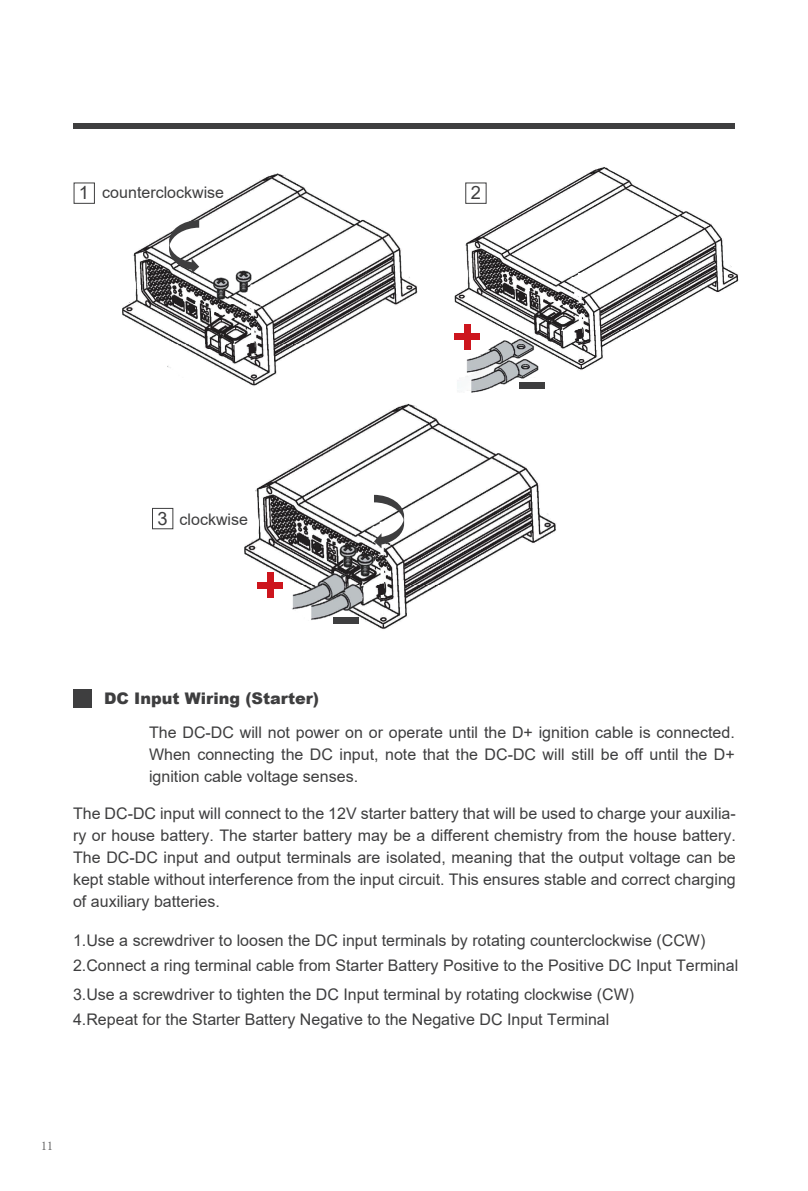
<style>
.page{position:relative;width:808px;height:1191px;background:#fff}
.page>*{position:absolute;margin:0;border:0;box-sizing:border-box;transform-origin:0 0}
.t1{font:18.4px "Arial";color:#3e3e3f}
.t2{font:16px/22px "Arial";color:#3e3e3f;text-align:justify}
.t3{font:900 16px "Arial";color:#3e3e3f}
.t4{font:12px "FZLTHJW GB1 0";color:#3e3e3f}
.s1{font-size:18.4px}
</style>
<div class="page">
<div style="left:73px;top:123px;width:662px;height:6px;background:#3e3e3f"></div>
<div style="left:73px;top:689px;width:18px;height:19px;background:#3e3e3f"></div>
<img style="left:122px;top:173px;width:296px;height:213px">
<img style="left:454px;top:167px;width:285px;height:226px">
<img style="left:244px;top:403px;width:312px;height:227px">
<svg style="left:169px;top:220px;width:30px;height:53px"></svg>
<svg style="left:374px;top:495px;width:30px;height:53px"></svg>
<div style="left:464px;top:323px;width:6px;height:26px;background:#cd151d"></div>
<div style="left:454px;top:333px;width:26px;height:7px;background:#cd151d"></div>
<div style="left:519px;top:382px;width:26px;height:7px;background:#3e3e3f"></div>
<div style="left:333px;top:617px;width:26px;height:6px;background:#3e3e3f"></div>
<div style="left:74px;top:182px;width:21px;height:22px;border:1px solid #3e3e3f"></div>
<div style="left:465px;top:182px;width:22px;height:22px;border:1px solid #3e3e3f"></div>
<div style="left:152px;top:508px;width:21px;height:21px;border:1px solid #3e3e3f"></div>
<div style="left:267px;top:572px;width:6px;height:26px;background:#cd151d"></div>
<div style="left:257px;top:582px;width:26px;height:6px;background:#cd151d"></div>
<p class="t2" style="left:79px;top:181px;width:147px"><span class="s1">1</span> counterclockwise</p>
<p class="t1" style="left:471px;top:180px;width:12px">2</p>
<p class="t1" style="left:157px;top:505px;width:12px">3</p>
<p class="t2" style="left:180px;top:508px;width:70px">clockwise</p>
<p class="t3" style="left:104px;top:686px;width:217px">DC Input Wiring (Starter)</p>
<p class="t2" style="left:149px;top:721px;width:587px">The DC-DC will not power on or operate until the D+ ignition cable is connected.<br>When connecting the DC input, note that the DC-DC will still be off until the D+ ignition cable voltage senses.</p>
<p class="t2" style="left:73px;top:802px;width:664px">The DC-DC input will connect to the 12V starter battery that will be used to charge your auxilia&shy;ry or house battery. The starter battery may be a different chemistry from the house battery.<br>The DC-DC input and output terminals are isolated, meaning that the output voltage can be kept stable without interference from the input circuit. This ensures stable and correct charging of auxiliary batteries.</p>
<p class="t2" style="left:73px;top:927px;width:667px;line-height:24.8px">1.Use a screwdriver to loosen the DC input terminals by rotating counterclockwise (CCW)<br>2.Connect a ring terminal cable from Starter Battery Positive to the Positive DC Input Terminal</p>
<p class="t2" style="left:73px;top:981px;width:563px;line-height:24.8px">3.Use a screwdriver to tighten the DC Input terminal by rotating clockwise (CW)<br>4.Repeat for the Starter Battery Negative to the Negative DC Input Terminal</p>
<p class="t4" style="left:41px;top:1139px;width:13px">11</p>
</div>
